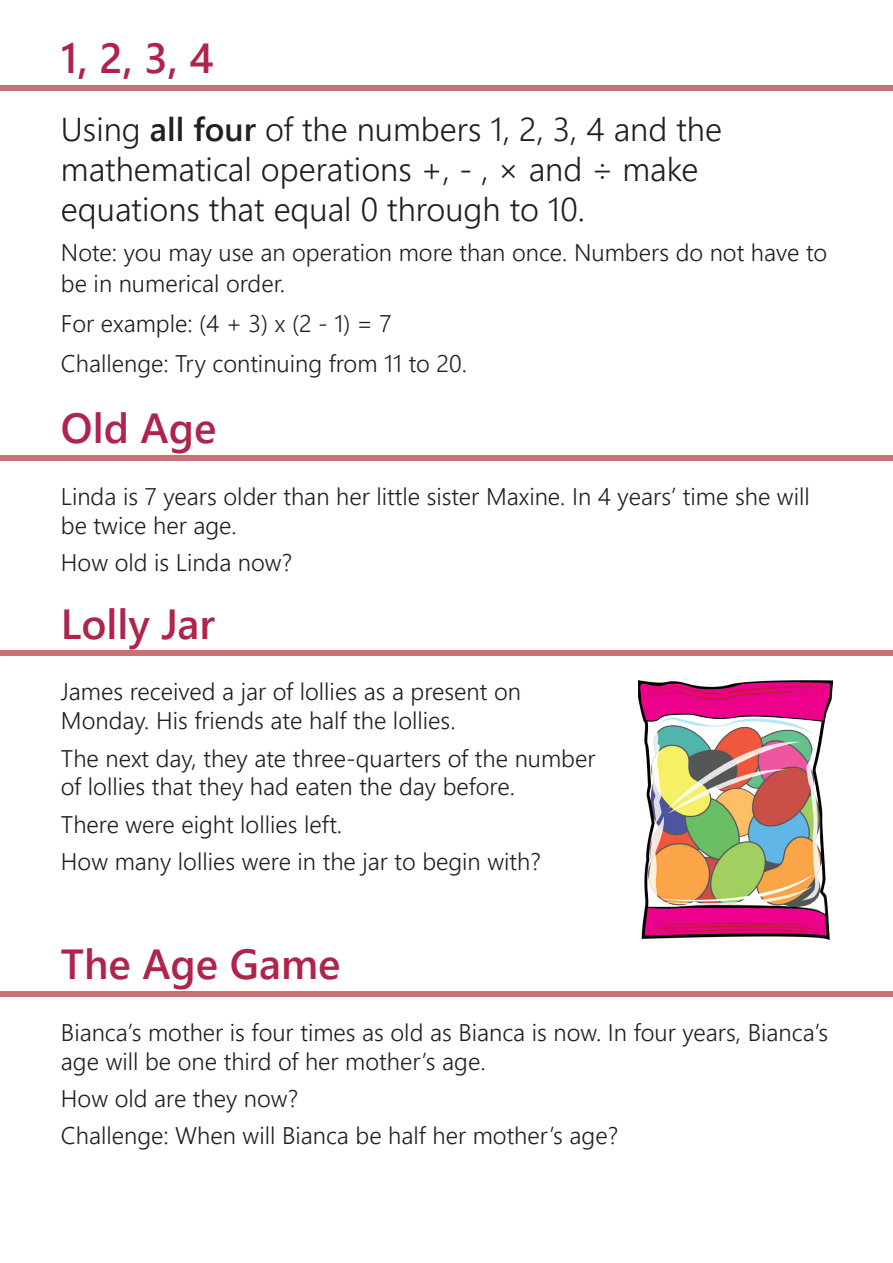
<style>
.page{position:relative;width:893px;height:1263px;background:#fff}
.page>*{position:absolute;margin:0;border:0;box-sizing:border-box;transform-origin:0 0}
.Heading{font:42px "Webly Sleek UI Semibold";color:#af244b}
.t1{font:33px/39.6px "Webly Sleek UI Semilight";color:#231f20}
.t2{font:24px/28.8px "Webly Sleek UI Semilight";color:#231f20}
.s1{font-family:"Webly Sleek UI Semibold"}
</style>
<div class="page">
<div style="left:0;top:85px;width:893px;height:5px;background:#c57178"></div>
<div style="left:0;top:455px;width:893px;height:5px;background:#c57178"></div>
<div style="left:0;top:651px;width:893px;height:5px;background:#c57178"></div>
<div style="left:0;top:991px;width:893px;height:5px;background:#c57178"></div>
<img style="left:638px;top:681px;width:195px;height:258px">
<p class="Heading" style="left:61px;top:26px;width:154px">1, 2, 3, 4</p>
<p class="t1" style="left:61px;top:108px;width:663px">Using <span class="s1">all four</span> of the numbers 1, 2, 3, 4 and the mathematical operations +, - , × and ÷ make equations that equal 0 through to 10.</p>
<p class="t2" style="left:61px;top:235px;width:768px;line-height:31.5px">Note: you may use an operation more than once. Numbers do not have to be in numerical order.</p>
<p class="t2" style="left:61px;top:308px;width:332px">For example: (4 + 3) x (2 - 1) = 7</p>
<p class="t2" style="left:61px;top:348px;width:408px">Challenge: Try continuing from 11 to 20.</p>
<p class="Heading" style="left:61px;top:396px;width:157px">Old Age</p>
<p class="t2" style="left:61px;top:481px;width:750px">Linda is 7 years older than her little sister Maxine. In 4 years’ time she will be twice her age.</p>
<p class="t2" style="left:61px;top:547px;width:233px">How old is Linda now?</p>
<p class="Heading" style="left:61px;top:592px;width:156px">Lolly Jar</p>
<p class="t2" style="left:61px;top:676px;width:461px">James received a jar of lollies as a present on<br>Monday. His friends ate half the lollies.</p>
<p class="t2" style="left:61px;top:743px;width:536px">The next day, they ate three-quarters of the number of lollies that they had eaten the day before.</p>
<p class="t2" style="left:61px;top:809px;width:283px">There were eight lollies left.</p>
<p class="t2" style="left:61px;top:846px;width:481px">How many lollies were in the jar to begin with?</p>
<p class="Heading" style="left:61px;top:932px;width:281px">The Age Game</p>
<p class="t2" style="left:61px;top:1017px;width:769px">Bianca’s mother is four times as old as Bianca is now. In four years, Bianca’s age will be one third of her mother’s age.</p>
<p class="t2" style="left:61px;top:1083px;width:239px">How old are they now?</p>
<p class="t2" style="left:61px;top:1120px;width:559px">Challenge: When will Bianca be half her mother’s age?</p>
</div>
